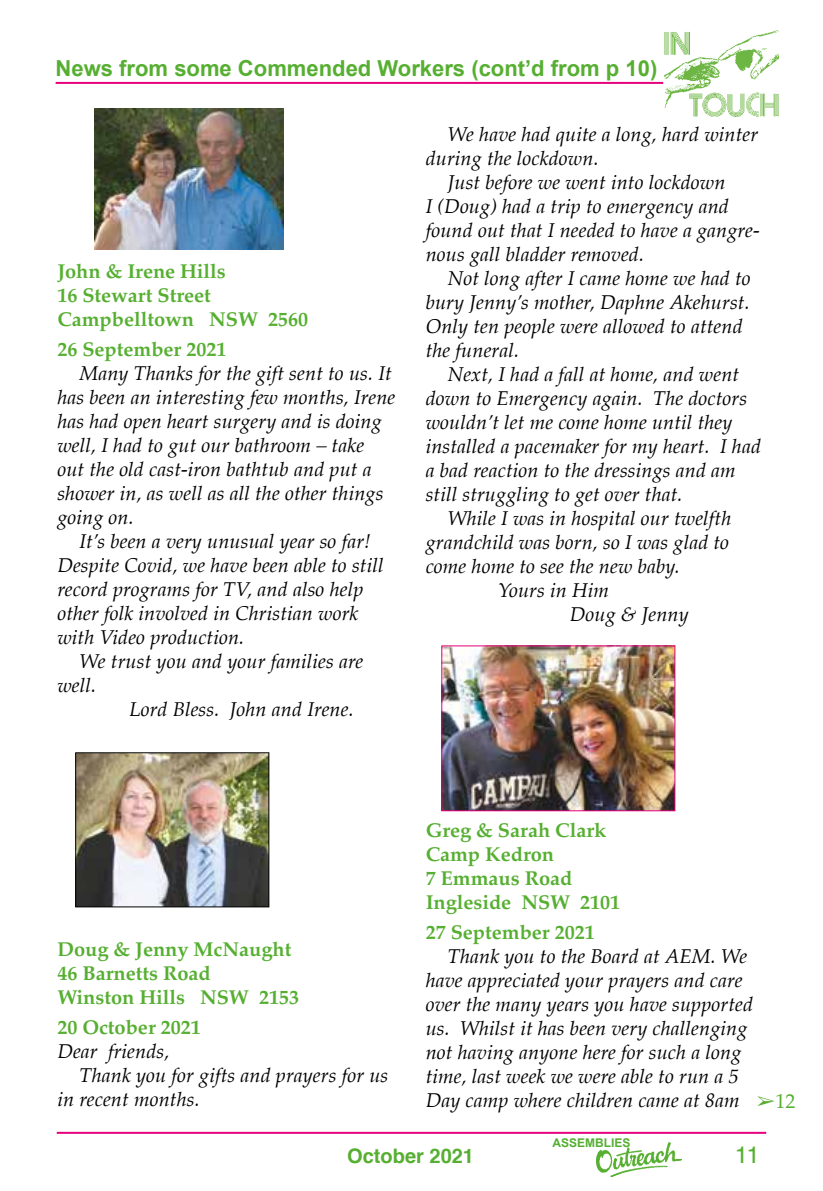
<style>
.page{position:relative;width:823px;height:1191px;background:#fff}
.page>*{position:absolute;margin:0;border:0;box-sizing:border-box;transform-origin:0 0}
.t1{font:24px "Helvetica";color:#56af31}
.t2{font:700 22px "Arial";color:#56af31}
.t3{font:italic 20px/24px "Palatino";letter-spacing:.005em;color:#000}
.t4{font:700 20px/24px "Palatino";color:#56af31}
.t5{font:700 20px "Helvetica";color:#56af31}
.t6{font:20px "Palatino";color:#56af31}
.t7{font:700 12px "Arial";color:#56af31}
</style>
<div class="page">
<hr style="left:57px;top:1131px;width:708px;height:2px;background:#e6007d">
<img style="left:596px;top:1142px;width:85px;height:34px">
<hr style="left:56px;top:82px;width:606px;height:2px;background:#e6007d">
<img style="left:664px;top:31px;width:114px;height:85px">
<img style="left:443px;top:647px;width:230px;height:162px">
<div style="left:441px;top:645px;width:234px;height:166px;border:1px solid #e6007d"></div>
<img style="left:77px;top:754px;width:190px;height:151px">
<div style="left:75px;top:752px;width:194px;height:155px;border:1px solid #000"></div>
<img style="left:94px;top:108px;width:190px;height:141px">
<p class="t2" style="left:56px;top:54px;width:603px">News from some Commended Workers (cont’d from p 10)</p>
<p class="t4" style="left:57px;top:259px;width:252px">John &amp; Irene Hills<br>16 Stewart Street<br>Campbelltown NSW 2560</p>
<p class="t4" style="left:57px;top:336px;width:170px">26 September 2021</p>
<p class="t3" style="left:57px;top:361px;width:339px;text-indent:22px">Many Thanks for the gift sent to us. It has been an interesting few months, Irene has had open heart surgery and is doing well, I had to gut our bathroom – take out the old cast-iron bathtub and put a shower in, as well as all the other things going on.</p>
<p class="t3" style="left:57px;top:529px;width:327px;text-indent:22px">It’s been a very unusual year so far!<br>Despite Covid, we have been able to still record programs for TV, and also help other folk involved in Christian work with Video production.</p>
<p class="t3" style="left:57px;top:649px;width:307px;text-indent:22px">We trust you and your families are well.</p>
<p class="t3" style="left:129px;top:697px;width:226px">Lord Bless. John and Irene.</p>
<p class="t3" style="left:447px;top:122px;width:312px">We have had quite a long, hard winter</p>
<p class="t3" style="left:425px;top:146px;width:174px">during the lockdown.</p>
<p class="t3" style="left:447px;top:170px;width:279px">Just before we went into lockdown</p>
<p class="t3" style="left:425px;top:194px;width:304px">I (Doug) had a trip to emergency and</p>
<p class="t3" style="left:425px;top:218px;width:335px">found out that I needed to have a gangre-</p>
<p class="t3" style="left:425px;top:242px;width:220px">nous gall bladder removed.</p>
<p class="t3" style="left:447px;top:266px;width:304px">Not long after I came home we had to</p>
<p class="t3" style="left:425px;top:290px;width:325px">bury Jenny’s mother, Daphne Akehurst.</p>
<p class="t3" style="left:425px;top:314px;width:318px">Only ten people were allowed to attend</p>
<p class="t3" style="left:425px;top:338px;width:95px">the funeral.</p>
<p class="t3" style="left:447px;top:362px;width:293px">Next, I had a fall at home, and went</p>
<p class="t3" style="left:425px;top:386px;width:323px">down to Emergency again. The doctors</p>
<p class="t3" style="left:425px;top:410px;width:308px">wouldn’t let me come home until they</p>
<p class="t3" style="left:425px;top:434px;width:336px">installed a pacemaker for my heart. I had</p>
<p class="t3" style="left:425px;top:458px;width:311px">a bad reaction to the dressings and am</p>
<p class="t3" style="left:425px;top:482px;width:258px">still struggling to get over that.</p>
<p class="t3" style="left:447px;top:506px;width:285px">While I was in hospital our twelfth</p>
<p class="t3" style="left:425px;top:530px;width:305px">grandchild was born, so I was glad to</p>
<p class="t3" style="left:425px;top:554px;width:255px">come home to see the new baby.</p>
<p class="t3" style="left:497px;top:578px;width:113px">Yours in Him</p>
<p class="t3" style="left:569px;top:602px;width:120px">Doug &amp; Jenny</p>
<p class="t4" style="left:57px;top:936px;width:243px">Doug &amp; Jenny McNaught<br>46 Barnetts Road<br>Winston Hills NSW 2153</p>
<p class="t4" style="left:57px;top:1014px;width:145px">20 October 2021</p>
<p class="t3" style="left:57px;top:1038px;width:113px">Dear friends,</p>
<p class="t3" style="left:79px;top:1062px;width:310px">Thank you for gifts and prayers for us</p>
<p class="t3" style="left:57px;top:1086px;width:144px">in recent months.</p>
<p class="t4" style="left:425px;top:818px;width:196px">Greg &amp; Sarah Clark<br>Camp Kedron<br>7 Emmaus Road<br>Ingleside NSW 2101</p>
<p class="t4" style="left:425px;top:919px;width:170px">27 September 2021</p>
<p class="t3" style="left:425px;top:943px;width:329px;text-indent:22px">Thank you to the Board at AEM. We have appreciated your prayers and care over the many years you have supported us. Whilst it has been very challenging not having anyone here for such a long time, last week we were able to run a 5<br>Day camp where children came at 8am</p>
<p class="t6" style="left:756px;top:1084px;width:40px">➢12</p>
<p class="t7" style="left:552px;top:1135px;width:80px">ASSEMBLIES</p>
<p class="t5" style="left:347px;top:1139px;width:128px">October 2021</p>
<p class="t1" style="left:734px;top:1135px;width:26px">11</p>
</div>
